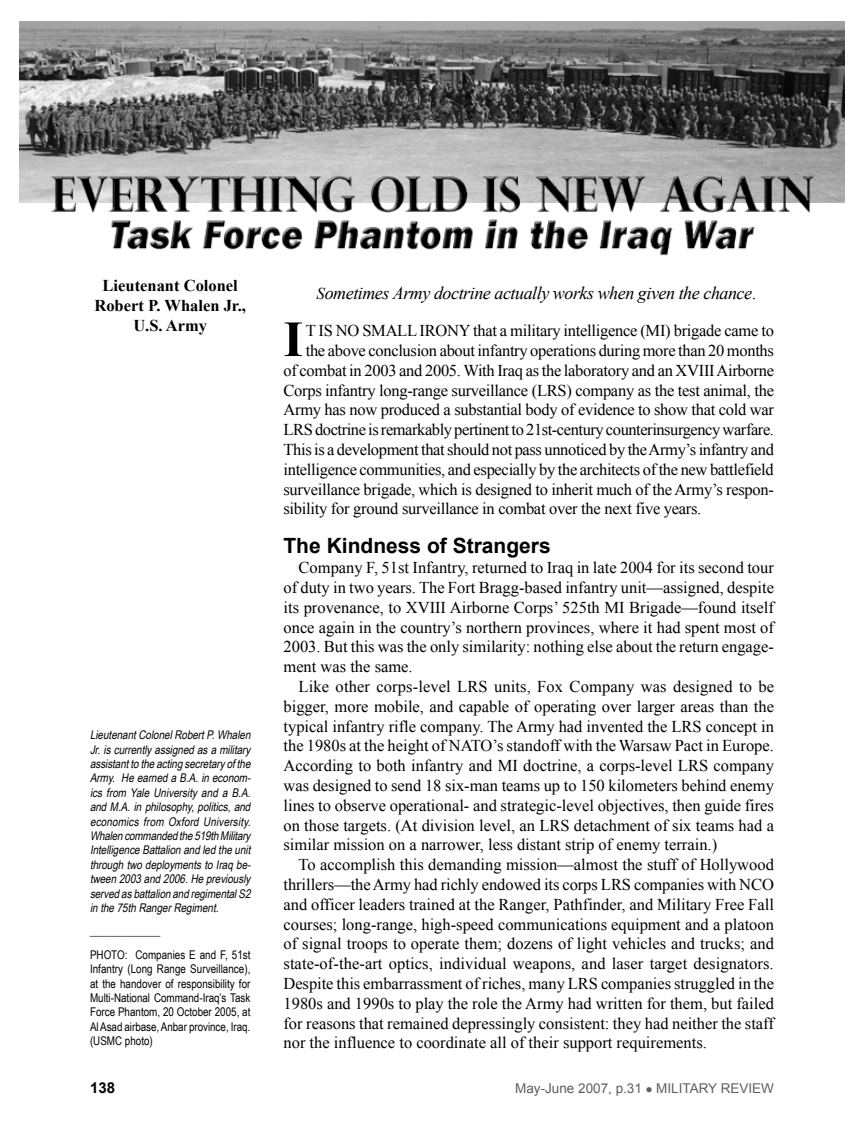
<style>
.page{position:relative;width:864px;height:1134px;background:#fff}
.page>*{position:absolute;margin:0;border:0;box-sizing:border-box;transform-origin:0 0}
.fob_Drop_Cap{font:700 50.55px "Times New Roman";color:#000}
.subhead{font:700 21px "Arial";color:#000}
.fob{font:italic 18px "Times New Roman";letter-spacing:-.025em;color:#000}
.fob-2{font:16.5px/19.8px "Times New Roman";color:#000;text-align:justify}
.fob_Drop_Cap-2{font:16.5px/19.8px "Times New Roman";letter-spacing:-.015em;color:#000;text-align:justify}
.author_byline{font:700 16.5px/19.8px "Times New Roman";color:#000;text-align:center}
.subhead-2{font:700 15px "Arial";color:#000}
.subhead-3{font:13.5px "Arial";color:#5e5f5f}
.bio{font:italic 12px/14.4px "Arial Narrow";color:#000;text-align:justify}
.bio-2{font:12px/14.4px "Arial Narrow";color:#000;text-align:justify}
.s1{font-size:16.5px}
.s2{font-style:normal}
</style>
<div class="page">
<img style="left:20px;top:21px;width:825px;height:181px">
<img style="left:50px;top:171px;width:766px;height:85px">
<p class="author_byline" style="left:94px;top:275px;width:153px">Lieutenant Colonel<br>Robert P. Whalen Jr.,</p>
<p class="author_byline" style="left:133px;top:315px;width:75px">U.S. Army</p>
<p class="bio" style="left:90px;top:727px;width:165px">LieutenantColonelRobertP.Whalen Jr.iscurrentlyassignedasamilitary assistanttotheactingsecretaryofthe Army. HeearnedaB.A.ineconom&shy;ics from Yale University and a B.A. andM.A.inphilosophy,politics,and economics from Oxford University.<br>Whalencommandedthe519thMilitary IntelligenceBattalionandledtheunit throughtwodeploymentstoIraqbe&shy;tween2003and2006.Hepreviously servedasbattalionandregimentalS2 inthe75thRangerRegiment.</p>
<p class="bio" style="left:90px;top:924px;width:75px">_____________</p>
<p class="bio-2" style="left:90px;top:947px;width:162px">PHOTO: Companies E and F, 51st Infantry (Long Range Surveillance), at the handover of responsibility for Multi-National Command-Iraq’s Task Force Phantom, 20 October 2005, at Al Asad airbase, Anbar province, Iraq. (USMC photo)</p>
<p class="fob" style="left:316px;top:281px;width:441px"><span class="s1">S</span>ometimes Army doctrine actually works when given the chance<span class="s2">.</span></p>
<p class="fob_Drop_Cap" style="left:284px;top:304px;width:21px">I</p>
<p class="fob_Drop_Cap-2" style="left:306px;top:321px;width:470px">t is no small irony that a military intelligence (MI) brigade came to</p>
<p class="fob_Drop_Cap-2" style="left:306px;top:340px;width:470px">the above conclusion about infantry operations during more than 20 months</p>
<p class="fob_Drop_Cap-2" style="left:284px;top:360px;width:492px">of combat in 2003 and 2005. With Iraq as the laboratory and an XVIII Airborne</p>
<p class="fob_Drop_Cap-2" style="left:284px;top:380px;width:492px">Corps infantry long-range surveillance (LRS ) company as the test animal, the</p>
<p class="fob_Drop_Cap-2" style="left:284px;top:400px;width:492px">Army has now produced a substantial body of evidence to show that cold war</p>
<p class="fob_Drop_Cap-2" style="left:284px;top:420px;width:11px">LRS</p>
<p class="fob_Drop_Cap-2" style="left:284px;top:420px;width:492px;text-indent:32px">doctrine is remarkably pertinent to 21st-century counterinsurgency warfare.<br>This is a development that should not pass unnoticed by the Army’s infantry and intelligence communities, and especially by the architects of the new battlefield surveillance brigade, which is designed to inherit much of the Army’s respon&shy;sibility for ground surveillance in combat over the next five years.</p>
<p class="subhead" style="left:284px;top:532px;width:269px">The Kindness of Strangers</p>
<p class="fob-2" style="left:284px;top:558px;width:492px;text-indent:15px">Company F, 51st Infantry, returned to Iraq in late 2004 for its second tour of duty in two years. The Fort Bragg-based infantry unit—assigned, despite its provenance, to XVIII Airborne Corps’ 525th MI Brigade—found itself once again in the country’s northern provinces, where it had spent most of 2003. But this was the only similarity: nothing else about the return engage&shy;ment was the same.</p>
<p class="fob-2" style="left:299px;top:676px;width:170px">Like other corps-level LRS</p>
<p class="fob-2" style="left:284px;top:676px;width:492px;text-indent:211px">units, Fox Company was designed to be bigger, more mobile, and capable of operating over larger areas than the typical infantry rifle company. The Army had invented the LRS</p>
<p class="fob-2" style="left:706px;top:716px;width:70px">concept in</p>
<p class="fob-2" style="left:284px;top:736px;width:492px;text-indent:209px">’s standoff with the Warsaw Pact in Europe.<br>According to both infantry and MI doctrine, a corps-level LRS</p>
<p class="fob-2" style="left:284px;top:736px;width:178px">the 1980s at the height of NATO</p>
<p class="fob-2" style="left:284px;top:756px;width:492px;text-indent:430px">company was designed to send 18 six-man teams up to 150 kilometers behind enemy lines to observe operational- and strategic-level objectives, then guide fires on those targets. (At division level, an LRS</p>
<p class="fob-2" style="left:284px;top:815px;width:492px;text-indent:290px">detachment of six teams had a similar mission on a narrower, less distant strip of enemy terrain.)</p>
<p class="fob-2" style="left:284px;top:855px;width:492px;text-indent:15px">To accomplish this demanding mission—almost the stuff of Hollywood thrillers—the Army had richly endowed its corps LRS</p>
<p class="fob-2" style="left:284px;top:874px;width:492px;text-indent:351px">companies with NCO and officer leaders trained at the Ranger, Pathfinder, and Military Free Fall courses; long-range, high-speed communications equipment and a platoon of signal troops to operate them; dozens of light vehicles and trucks; and state-of-the-art optics, individual weapons, and laser target designators.<br>Despite this embarrassment of riches, many LRS</p>
<p class="fob-2" style="left:284px;top:973px;width:492px;text-indent:318px">companies struggled in the 1980s and 1990s to play the role the Army had written for them, but failed for reasons that remained depressingly consistent: they had neither the staff nor the influence to coordinate all of their support requirements.</p>
<p class="subhead-2" style="left:90px;top:1078px;width:27px">138</p>
<p class="subhead-3" style="left:515px;top:1080px;width:260px">MAY-JUNE 2007, P.31 ● MILITARY REVIEW</p>
</div>
